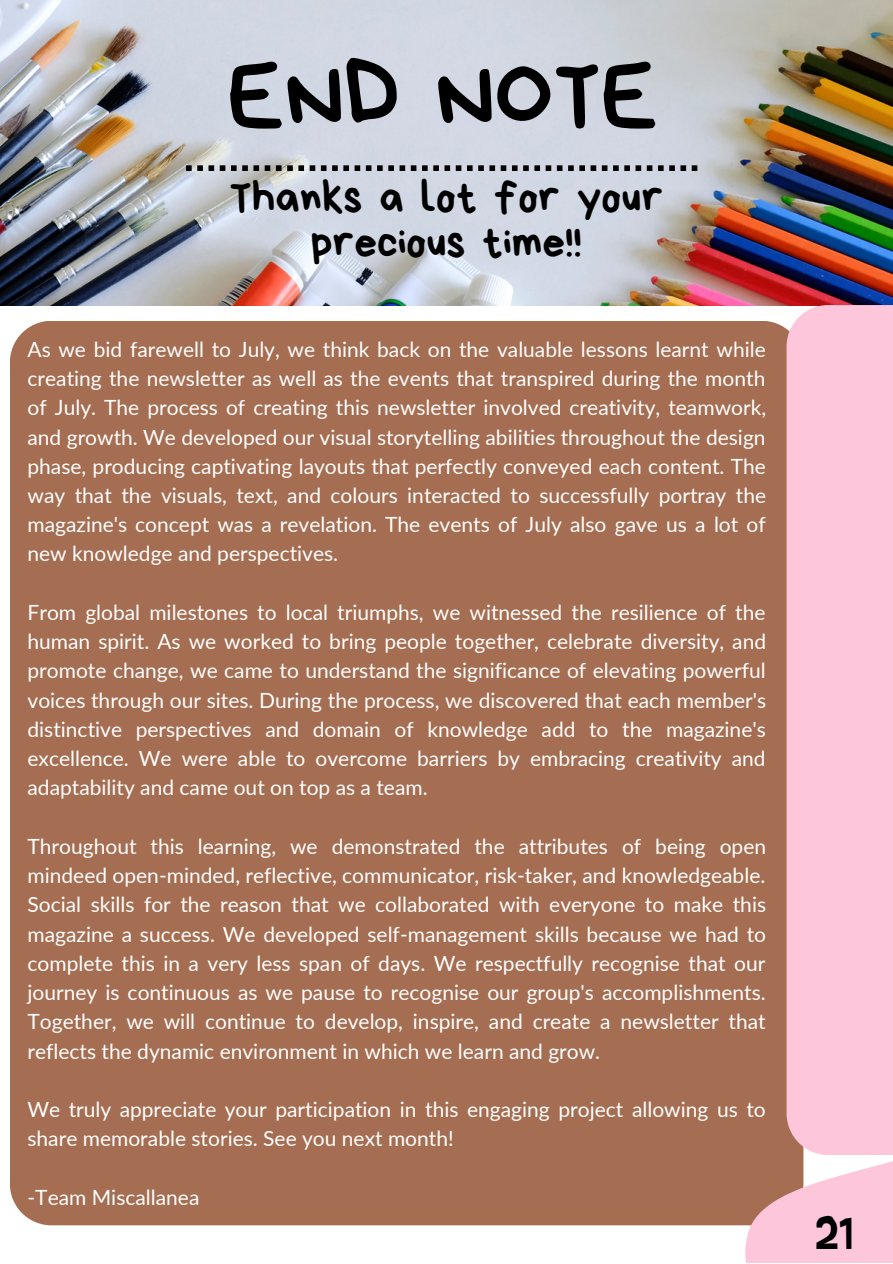
<style>
.page{position:relative;width:893px;height:1264px;background:#fff}
.page>*{position:absolute;margin:0;border:0;box-sizing:border-box;transform-origin:0 0}
.t1{font:95.85px "Bryndan Write";color:#000}
.t2{font:45px/45px "Bryndan Write";color:#000;text-align:center}
.t3{font:44.1px "Jingleberry";color:#000}
.t4{font:21px/29.2px "Lato";color:#fff;text-align:justify}
</style>
<div class="page">
<div style="left:10px;top:321px;width:776px;height:904px;background:#a56d51"></div>
<img style="left:0;top:0;width:892px;height:305px">
<svg style="left:186px;top:165px;width:511px;height:6px;background:#6d7074"></svg>
<div style="left:786px;top:305px;width:106px;height:849px;background:#fdc6db"></div>
<svg style="left:732px;top:1006px;width:160px;height:256px"></svg>
<p class="t1" style="left:227px;top:48px;width:432px">END NOTE</p>
<p class="t2" style="left:229px;top:175px;width:435px">Thanks a lot for your precious time!!</p>
<p class="t4" style="left:28px;top:334px;width:740px">As we bid farewell to July, we think back on the valuable lessons learnt while creating the newsletter as well as the events that transpired during the month of July. The process of creating this newsletter involved creativity, teamwork, and growth. We developed our visual storytelling abilities throughout the design phase, producing captivating layouts that perfectly conveyed each content. The way that the visuals, text, and colours interacted to successfully portray the magazine's concept was a revelation. The events of July also gave us a lot of new knowledge and perspectives.</p>
<p class="t4" style="left:28px;top:597px;width:740px">From global milestones to local triumphs, we witnessed the resilience of the human spirit. As we worked to bring people together, celebrate diversity, and promote change, we came to understand the significance of elevating powerful voices through our sites. During the process, we discovered that each member's distinctive perspectives and domain of knowledge add to the magazine's excellence. We were able to overcome barriers by embracing creativity and adaptability and came out on top as a team.</p>
<p class="t4" style="left:28px;top:831px;width:740px">Throughout this learning, we demonstrated the attributes of being open mindeed open-minded, reflective, communicator, risk-taker, and knowledgeable.<br>Social skills for the reason that we collaborated with everyone to make this magazine a success. We developed self-management skills because we had to complete this in a very less span of days. We respectfully recognise that our journey is continuous as we pause to recognise our group's accomplishments.<br>Together, we will continue to develop, inspire, and create a newsletter that reflects the dynamic environment in which we learn and grow.</p>
<p class="t4" style="left:28px;top:1094px;width:739px">We truly appreciate your participation in this engaging project allowing us to share memorable stories. See you next month!</p>
<p class="t4" style="left:28px;top:1181px;width:173px">-Team Miscallanea</p>
<p class="t3" style="left:815px;top:1213px;width:40px">21</p>
</div>
